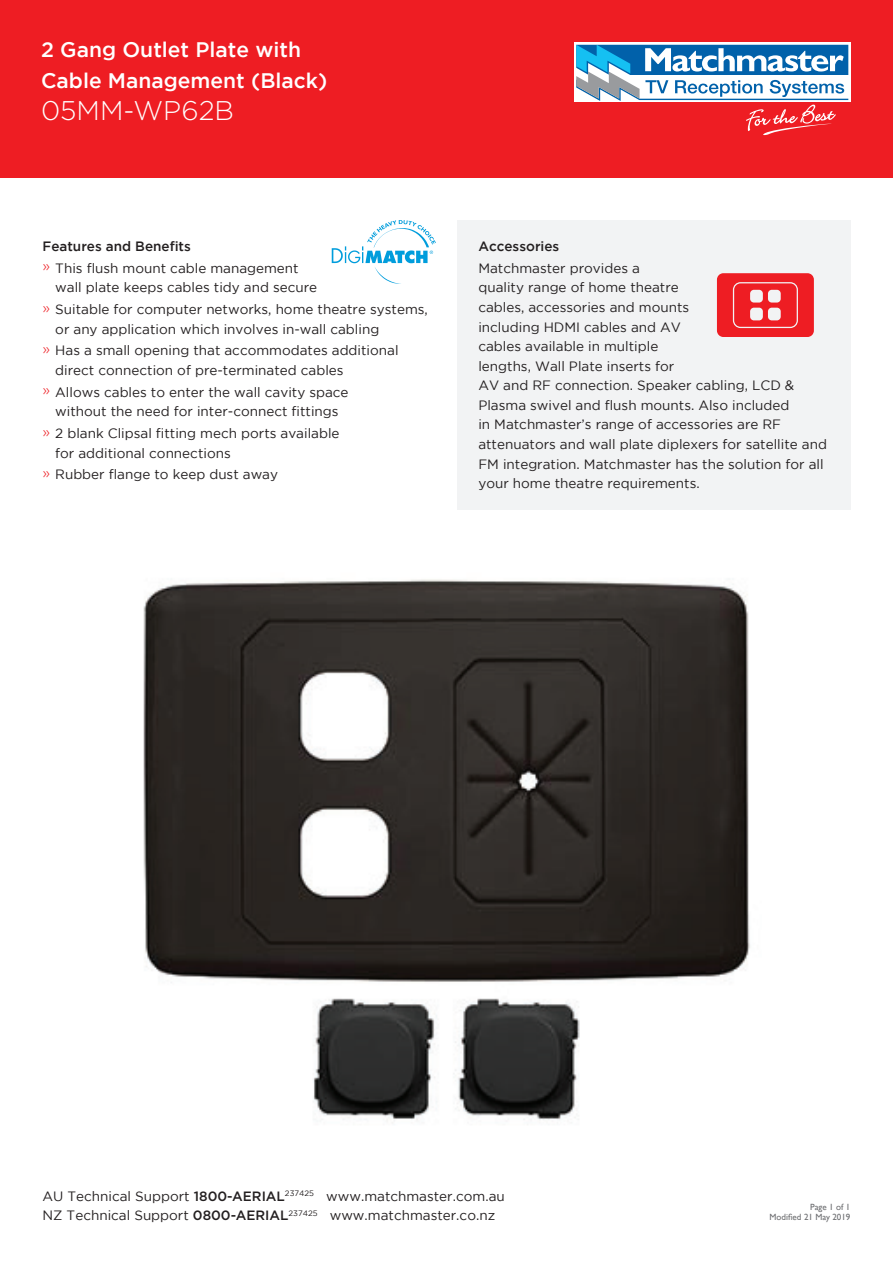
<style>
.page{position:relative;width:893px;height:1263px;background:#fff}
.page>*{position:absolute;margin:0;border:0;box-sizing:border-box;transform-origin:0 0}
.t1{font:300 27px "Gotham";color:#fff}
.t2{font:500 21px/30.5px "Gotham";color:#fff}
.t3{font:13.5px/19.5px "Gotham";color:#231f20}
.t4{font:500 13.5px "Gotham";color:#231f20}
.t5{font:9px/10.8px "Gill Sans";color:#6c6d70;text-align:right}
.s1{font-weight:500}
.s2{font-weight:300;font-size:15px;color:#ee1d23}
</style>
<div class="page">
<div style="left:0;top:0;width:893px;height:178px;background:#ee1d23"></div>
<svg style="left:574px;top:43px;width:276px;height:59px"></svg>
<svg style="left:576px;top:45px;width:272px;height:90px"></svg>
<div style="left:457px;top:220px;width:393px;height:289px;background:#f2f3f4"></div>
<svg style="left:717px;top:273px;width:97px;height:64px;background:#ee3c42"></svg>
<img style="left:143px;top:579px;width:607px;height:544px">
<svg style="left:332px;top:220px;width:104px;height:64px"></svg>
<h2 class="t2" style="left:41px;top:34px;width:288px">2 Gang Outlet Plate with<br>Cable Management (Black)</h2>
<h1 class="t1" style="left:41px;top:93px;width:194px">05MM-WP62B</h1>
<p class="t3" style="left:43px;top:235px;width:258px;line-height:21.8px"><span class="s1">Features and Benefits<br></span><span class="s2">»</span> This flush mount cable management</p>
<p class="t3" style="left:43px;top:277px;width:387px;line-height:21.8px;text-indent:13px">wall plate keeps cables tidy and secure<br><span class="s2">»</span> Suitable for computer networks, home theatre systems,</p>
<p class="t3" style="left:43px;top:318px;width:358px;line-height:21.8px;text-align:center">or any application which involves in-wall cabling<br><span class="s2">»</span> Has a small opening that accommodates additional</p>
<p class="t3" style="left:43px;top:359px;width:308px;line-height:21.8px;text-align:center">direct connection of pre-terminated cables<br><span class="s2">»</span> Allows cables to enter the wall cavity space</p>
<p class="t3" style="left:43px;top:400px;width:299px;line-height:21.8px;text-align:right">without the need for inter-connect fittings<br><span class="s2">»</span> 2 blank Clipsal fitting mech ports available</p>
<p class="t3" style="left:43px;top:442px;width:237px;line-height:21.8px;text-indent:13px">for additional connections<br><span class="s2">»</span> Rubber flange to keep dust away</p>
<p class="t4" style="left:478px;top:239px;width:82px">Accessories</p>
<p class="t3" style="left:478px;top:258px;width:350px">Matchmaster provides a<br>quality range of home theatre<br>cables, accessories and mounts<br>including HDMI cables and AV<br>cables available in multiple<br>lengths, Wall Plate inserts for<br>AV and RF connection. Speaker cabling, LCD &amp; Plasma swivel and flush mounts. Also included<br>in Matchmaster’s range of accessories are RF attenuators and wall plate diplexers for satellite and FM integration. Matchmaster has the solution for all your home theatre requirements.</p>
<p class="t3" style="left:43px;top:1186px;width:464px">AU Technical Support <span class="s1">1800-AERIAL</span><sup>237425</sup> www.matchmaster.com.au<br>NZ Technical Support <span class="s1">0800-AERIAL</span><sup>237425</sup> www.matchmaster.co.nz</p>
<p class="t5" style="left:769px;top:1201px;width:82px">Page 1 of 1<br>Modified 21 May 2019</p>
</div>
